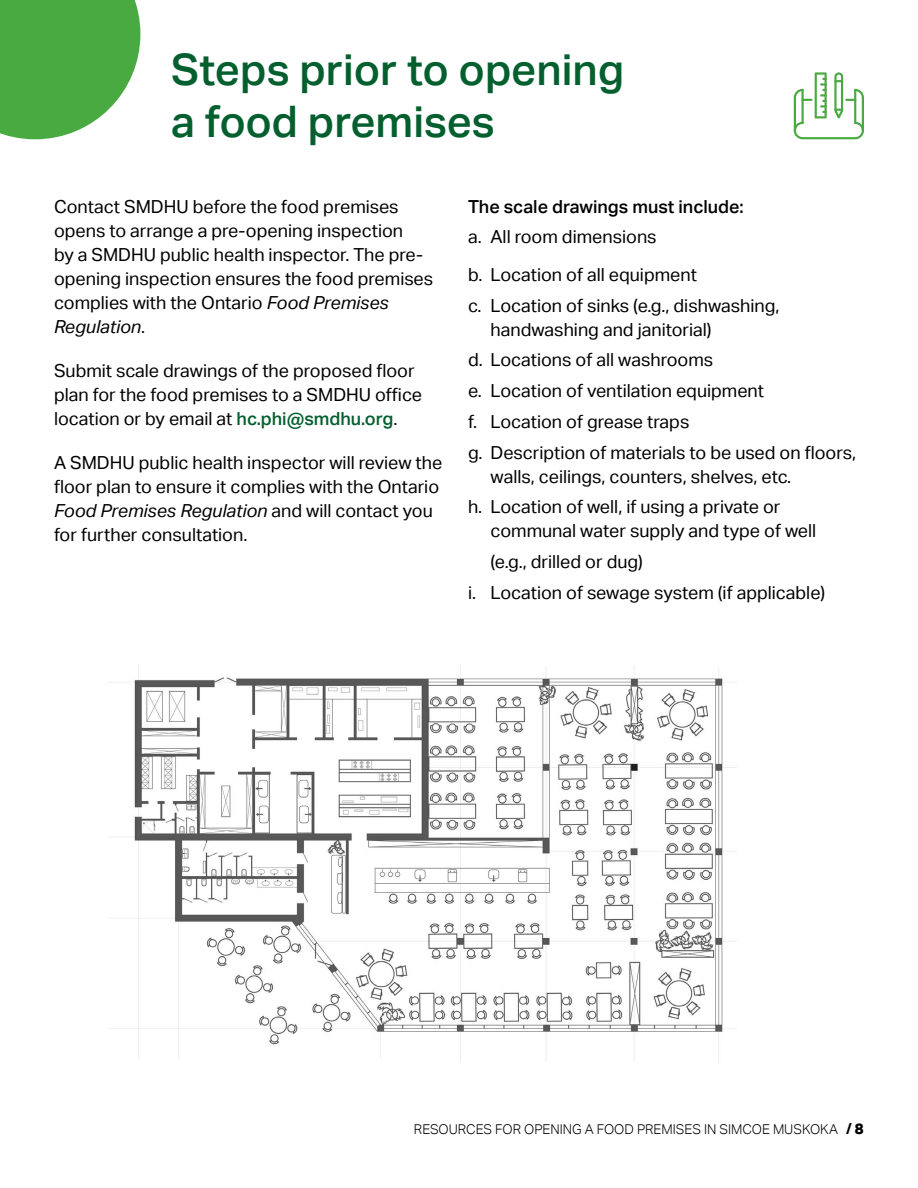
<style>
.page{position:relative;width:918px;height:1188px;background:#fff}
.page>*{position:absolute;margin:0;border:0;box-sizing:border-box;transform-origin:0 0}
.t1{font:500 43.5px/52.2px "Aktiv Grotesk";color:#045f2f}
.t2{font:18px/24px "Aktiv Grotesk";color:#000}
.t3{font:500 18px "Aktiv Grotesk";color:#000}
.t4{font:300 13.5px "Aktiv Grotesk";color:#000}
.s1{font-style:italic}
.s2{font-weight:500;color:#045f2f}
.s3{font-weight:700;font-size:15px}
.s4{font-weight:800;font-size:15px}
</style>
<div class="page">
<img style="left:109px;top:665px;width:627px;height:398px">
<svg style="left:0;top:0;width:140px;height:139px;background:#5eb358"></svg>
<svg style="left:794px;top:72px;width:70px;height:67px"></svg>
<h1 class="t1" style="left:171px;top:44px;width:455px">Steps prior to opening a food premises</h1>
<p class="t2" style="left:54px;top:194px;width:381px">Contact SMDHU before the food premises opens to arrange a pre-opening inspection<br>by a SMDHU public health inspector. The pre&shy;opening inspection ensures the food premises complies with the Ontario <span class="s1">Food Premises Regulation</span>.</p>
<p class="t2" style="left:54px;top:359px;width:370px">Submit scale drawings of the proposed floor plan for the food premises to a SMDHU office location or by email at <span class="s2">hc.phi@smdhu.org</span>.</p>
<p class="t2" style="left:54px;top:451px;width:390px">A SMDHU public health inspector will review the floor plan to ensure it complies with the Ontario <span class="s1">Food Premises Regulation</span> and will contact you for further consultation.</p>
<p class="t3" style="left:468px;top:196px;width:277px">The scale drawings must include:</p>
<p class="t2" style="left:468px;top:218px;width:231px;line-height:37.5px">a. All room dimensions<br>b. Location of all equipment</p>
<p class="t2" style="left:490px;top:293px;width:290px;text-indent:-22px">c. Location of sinks (e.g., dishwashing, handwashing and janitorial)</p>
<p class="t2" style="left:468px;top:345px;width:390px;line-height:30.8px">d. Locations of all washrooms<br>e. Location of ventilation equipment<br>f. Location of grease traps<br>g. Description of materials to be used on floors,</p>
<p class="t2" style="left:468px;top:461px;width:325px;line-height:30.8px;text-indent:22px">walls, ceilings, counters, shelves, etc. h. Location of well, if using a private or</p>
<p class="t2" style="left:490px;top:519px;width:327px">communal water supply and type of well</p>
<p class="t2" style="left:490px;top:550px;width:154px">(e.g., drilled or dug)</p>
<p class="t2" style="left:468px;top:581px;width:359px">i. Location of sewage system (if applicable)</p>
<p class="t4" style="left:414px;top:1121px;width:451px">RESOURCES FOR OPENING A FOOD PREMISES IN SIMCOE MUSKOKA <span class="s3">/</span> <span class="s4">8</span></p>
</div>
